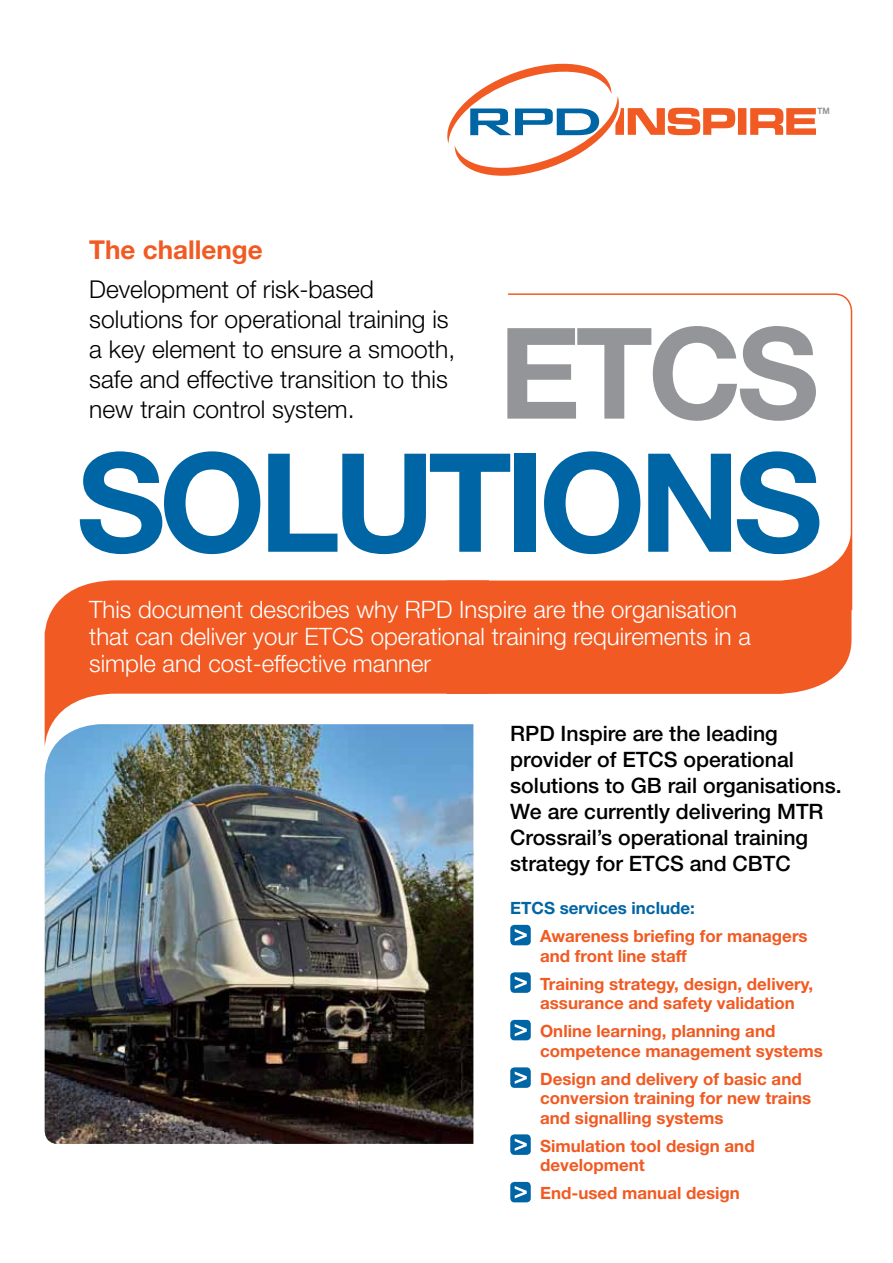
<style>
.page{position:relative;width:893px;height:1263px;background:#fff}
.page>*{position:absolute;margin:0;border:0;box-sizing:border-box;transform-origin:0 0}
.t1{font:700 137.25px "Helvetica Neue";letter-spacing:-.05em;color:#0065a4}
.t2{font:700 126.6px "Helvetica Neue";color:#939598}
.t3{font:700 26.1px "Helvetica Neue";color:#f15a22}
.t4{font:300 24.6px/30px "Helvetica Neue";color:#000}
.t5{font:300 24px/27px "Helvetica Neue";color:#fff}
.t6{font:500 21.3px/26.2px "Helvetica Neue";color:#000}
.t7{font:700 16.95px/19.5px "Helvetica Neue";color:#f15a22}
.t8{font:700 16.95px "Helvetica Neue";color:#0065a4}
.t9{font:700 8.7px "Helvetica Neue";color:#939598;scale:.92 1}
</style>
<div class="page">
<div style="left:510px;top:925px;width:21px;height:20px;background:#0065a4;border-radius:4px"></div>
<svg style="left:515px;top:929px;width:12px;height:12px"></svg>
<div style="left:510px;top:972px;width:21px;height:21px;background:#0065a4;border-radius:4px"></div>
<svg style="left:515px;top:976px;width:12px;height:13px"></svg>
<div style="left:510px;top:1020px;width:21px;height:20px;background:#0065a4;border-radius:4px"></div>
<svg style="left:515px;top:1024px;width:12px;height:12px"></svg>
<div style="left:510px;top:1067px;width:21px;height:21px;background:#0065a4;border-radius:4px"></div>
<svg style="left:515px;top:1071px;width:12px;height:13px"></svg>
<div style="left:510px;top:1134px;width:21px;height:21px;background:#0065a4;border-radius:4px"></div>
<svg style="left:515px;top:1138px;width:12px;height:13px"></svg>
<div style="left:510px;top:1182px;width:21px;height:20px;background:#0065a4;border-radius:4px"></div>
<svg style="left:515px;top:1186px;width:12px;height:12px"></svg>
<svg style="left:508px;top:293px;width:345px;height:319px"></svg>
<img style="left:45px;top:748px;width:428px;height:396px">
<svg style="left:447px;top:63px;width:369px;height:113px"></svg>
<svg style="left:45px;top:580px;width:429px;height:168px;fill:#f15a22"></svg>
<svg style="left:446px;top:526px;width:405px;height:168px;fill:#f15a22"></svg>
<h3 class="t3" style="left:89px;top:234px;width:175px">The challenge</h3>
<h3 class="t4" style="left:89px;top:274px;width:367px">Development of risk-based solutions for operational training is a key element to ensure a smooth, safe and effective transition to this new train control system.</h3>
<p class="t9" style="left:817px;top:106px;width:15px">TM</p>
<h2 class="t2" style="left:499px;top:295px;width:322px">ETCS</h2>
<h1 class="t1" style="left:77px;top:418px;width:732px">Solutions</h1>
<h3 class="t5" style="left:89px;top:595px;width:663px">This document describes why RPD Inspire are the organisation that can deliver your ETCS operational training requirements in a simple and cost-effective manner</h3>
<p class="t6" style="left:510px;top:720px;width:333px">RPD Inspire are the leading provider of ETCS operational solutions to GB rail organisations.<br>We are currently delivering MTR<br>Crossrail’s operational training strategy for ETCS and CBTC</p>
<p class="t8" style="left:510px;top:898px;width:186px">ETCS services include:</p>
<p class="t7" style="left:540px;top:926px;width:269px">Awareness briefing for managers and front line staff</p>
<p class="t7" style="left:540px;top:973px;width:275px">Training strategy, design, delivery, assurance and safety validation</p>
<p class="t7" style="left:540px;top:1021px;width:284px">Online learning, planning and competence management systems</p>
<p class="t7" style="left:540px;top:1068px;width:272px">Design and delivery of basic and conversion training for new trains and signalling systems</p>
<p class="t7" style="left:540px;top:1135px;width:216px">Simulation tool design and development</p>
<p class="t7" style="left:540px;top:1183px;width:201px">End-used manual design</p>
</div>
